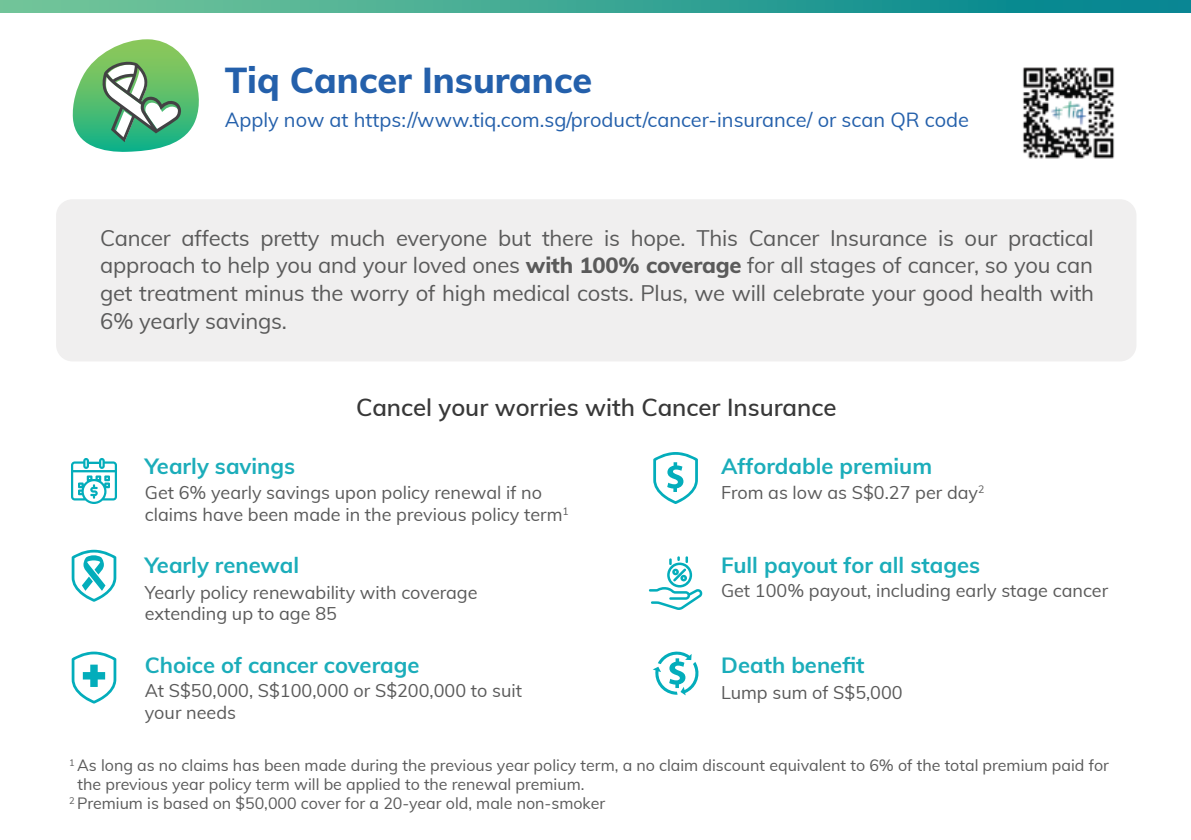
<style>
.page{position:relative;width:1191px;height:840px;background:#fff}
.page>*{position:absolute;margin:0;border:0;box-sizing:border-box;transform-origin:0 0}
.t1{font:800 36px "Muli";color:#2460ab}
.t2{font:600 24px "Muli";color:#383838}
.t3{font:22px/27.6px "Muli";letter-spacing:-.01em;color:#5a5a5a;text-align:justify}
.t4{font:700 22px "Muli";color:#1badba}
.t5{font:20px "Muli";color:#2460ab}
.t6{font:18px/21.6px "Muli";color:#5a5a5a}
.t7{font:16px "Muli";color:#5a5a5a}
.s1{font-weight:800}
</style>
<div class="page">
<svg style="left:653px;top:452px;width:45px;height:51px"></svg>
<svg style="left:649px;top:556px;width:54px;height:53px"></svg>
<div style="left:56px;top:199px;width:1080px;height:162px;background:#f0efef;border-radius:16px"></div>
<svg style="left:72px;top:39px;width:127px;height:113px"></svg>
<svg style="left:653px;top:651px;width:46px;height:44px"></svg>
<svg style="left:72px;top:651px;width:44px;height:52px"></svg>
<svg style="left:1px;top:0;width:1190px;height:12px;background:#3aa594"></svg>
<svg style="left:71px;top:458px;width:46px;height:45px"></svg>
<svg style="left:72px;top:549px;width:44px;height:52px"></svg>
<img style="left:1022px;top:67px;width:93px;height:92px">
<h1 class="t1" style="left:225px;top:53px;width:369px">Tiq Cancer Insurance</h1>
<p class="t5" style="left:225px;top:105px;width:746px">Apply now at https://www.tiq.com.sg/product/cancer-insurance/ or scan QR code</p>
<p class="t3" style="left:100px;top:223px;width:995px">Cancer affects pretty much everyone but there is hope. This Cancer Insurance is our practical approach to help you and your loved ones <span class="s1">with 100% coverage</span> for all stages of cancer, so you can get treatment minus the worry of high medical costs. Plus, we will celebrate your good health with 6% yearly savings.</p>
<h2 class="t2" style="left:356px;top:389px;width:482px">Cancel your worries with Cancer Insurance</h2>
<p class="t4" style="left:145px;top:449px;width:152px">Yearly savings</p>
<p class="t6" style="left:145px;top:481px;width:425px">Get 6% yearly savings upon policy renewal if no claims have been made in the previous policy term<sup>1</sup></p>
<p class="t4" style="left:145px;top:548px;width:156px">Yearly renewal</p>
<p class="t6" style="left:145px;top:580px;width:334px">Yearly policy renewability with coverage extending up to age 85</p>
<p class="t4" style="left:145px;top:649px;width:276px">Choice of cancer coverage</p>
<p class="t6" style="left:145px;top:678px;width:379px">At S$50,000, S$100,000 or S$200,000 to suit your needs</p>
<p class="t4" style="left:721px;top:449px;width:212px">Affordable premium</p>
<p class="t6" style="left:721px;top:481px;width:265px">From as low as S$0.27 per day<sup>2</sup></p>
<p class="t4" style="left:721px;top:548px;width:260px">Full payout for all stages</p>
<p class="t6" style="left:721px;top:578px;width:389px">Get 100% payout, including early stage cancer</p>
<p class="t4" style="left:721px;top:649px;width:145px">Death benefit</p>
<p class="t6" style="left:721px;top:680px;width:183px">Lump sum of S$5,000</p>
<p class="t7" style="left:69px;top:753px;width:1041px"><sup>1</sup> As long as no claims has been made during the previous year policy term, a no claim discount equivalent to 6% of the total premium paid for</p>
<p class="t7" style="left:78px;top:772px;width:508px">the previous year policy term will be applied to the renewal premium.</p>
<p class="t7" style="left:69px;top:791px;width:537px"><sup>2</sup> Premium is based on $50,000 cover for a 20-year old, male non-smoker</p>
</div>
